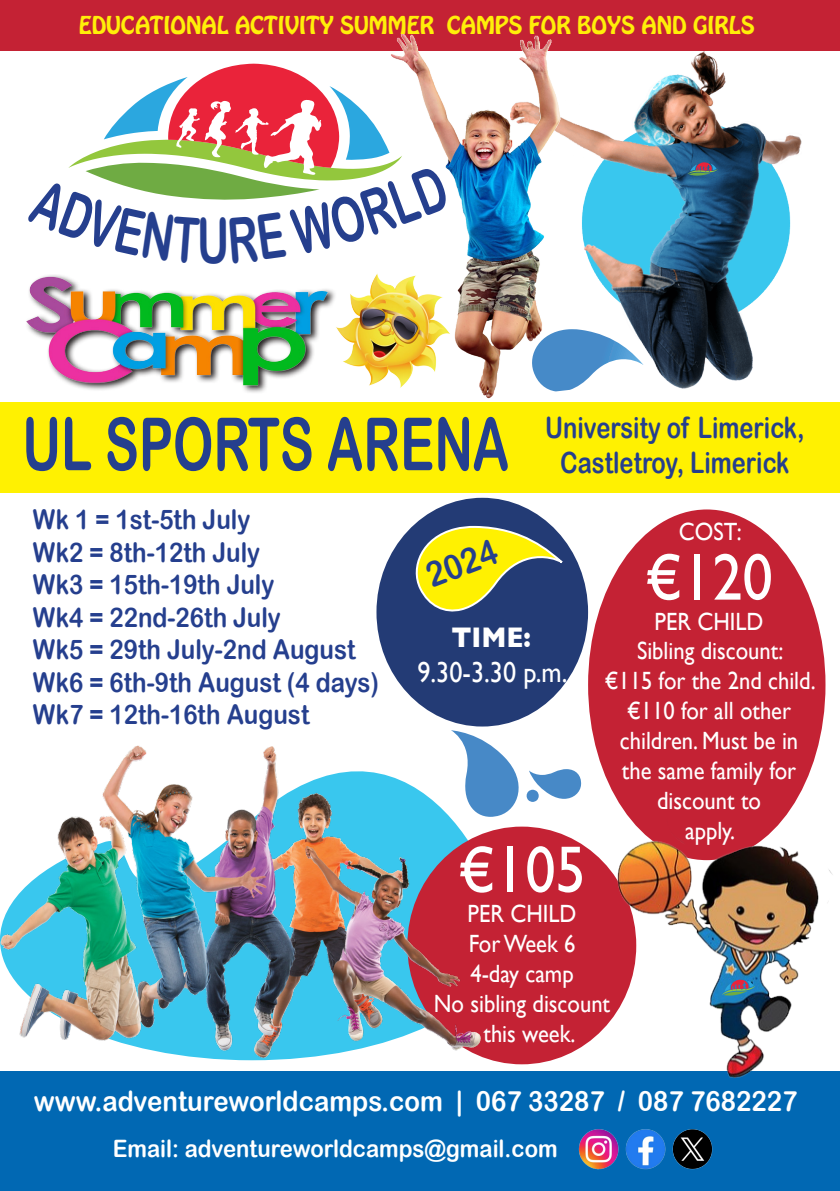
<style>
.page{position:relative;width:840px;height:1191px;background:#fff}
.page>*{position:absolute;margin:0;border:0;box-sizing:border-box;transform-origin:0 0}
.t1{font:73.2px "Arial Rounded MT Bold";color:#253f8e;scale:.7 1}
.t2{font:66.4px "Gill Sans";color:#fff;scale:.91 1}
.t3{font:62.2px "Arial Rounded MT Bold";color:#253f8e;scale:.68 1}
.t4{font:35px "Arial Rounded MT Bold";color:#253f8e;scale:.89 1}
.t5{font:29.2px "Arial Rounded MT Bold";color:#253f8e;scale:.81 1}
.t6{font:29px "Gill Sans";color:#fff;scale:.91 1}
.t7{font:700 29px "Gill Sans";color:#fff;scale:.91 1}
.t8{font:28px "Arial Rounded MT Bold";color:#fff;scale:.92 1}
.t9{font:27px/32.6px "Arial Rounded MT Bold";color:#253f8e;scale:.89 1}
.t10{font:25px/30px "Gill Sans";color:#fff;text-align:center;scale:.91 1}
.t11{font:24px "Arial Rounded MT Bold";color:#fff;scale:.92 1}
.t12{font:21.8px "Hobo Std";color:#ffef09}
</style>
<div class="page">
<div style="left:0;top:402px;width:839px;height:91px;background:#fff101"></div>
<div style="left:0;top:0;width:839px;height:51px;background:#c42234"></div>
<img style="left:718px;top:72px;width:83px;height:309px">
<img style="left:391px;top:33px;width:327px;height:366px">
<div style="left:0;top:1071px;width:839px;height:120px;background:#0168b3"></div>
<img style="left:578px;top:1129px;width:135px;height:41px">
<div style="left:587px;top:509px;width:238px;height:351px;background:#c42234;border-radius:50%"></div>
<div style="left:407px;top:826px;width:229px;height:238px;background:#c42234;border-radius:50%"></div>
<img style="left:603px;top:814px;width:230px;height:264px">
<svg style="left:527px;top:329px;width:116px;height:62px"></svg>
<svg style="left:451px;top:724px;width:131px;height:93px"></svg>
<svg style="left:720px;top:977px;width:36px;height:22px"></svg>
<svg style="left:686px;top:161px;width:32px;height:17px"></svg>
<img style="left:0;top:746px;width:480px;height:311px">
<img style="left:26px;top:275px;width:309px;height:116px">
<img style="left:336px;top:272px;width:114px;height:116px">
<div style="left:376px;top:498px;width:211px;height:228px;background:#233b75;border-radius:50%"></div>
<svg style="left:410px;top:525px;width:178px;height:88px"></svg>
<svg style="left:68px;top:64px;width:382px;height:199px"></svg>
<p class="t12" style="left:79px;top:10px;width:677px">EDUCATIONAL ACTIVITY SUMMER CAMPS FOR BOYS AND GIRLS</p>
<h3 class="t3" style="left:197px;top:204px;width:49px">U</h3>
<h1 class="t1" style="left:22px;top:401px;width:696px">UL SPORTS ARENA</h1>
<p class="t5" style="left:545px;top:410px;width:321px">University of Limerick,</p>
<p class="t5" style="left:560px;top:446px;width:284px">Castletroy, Limerick</p>
<p class="t9" style="left:33px;top:503px;width:390px">Wk 1 = 1st-5th July<br>Wk2 = 8th-12th July<br>Wk3 = 15th-19th July<br>Wk4 = 22nd-26th July<br>Wk5 = 29th July-2nd August<br>Wk6 = 6th-9th August (4 days)<br>Wk7 = 12th-16th August</p>
<p class="t10" style="left:678px;top:516px;width:71px">COST:</p>
<h2 class="t2" style="left:645px;top:538px;width:141px">€120</h2>
<p class="t10" style="left:604px;top:606px;width:233px">PER CHILD<br>Sibling discount:<br>€115 for the 2nd child. €110 for all other children. Must be in the same family for discount to<br>apply.</p>
<h3 class="t4" style="left:419px;top:557px;width:84px;rotate:-21deg">2024</h3>
<p class="t7" style="left:451px;top:614px;width:89px">TIME:</p>
<p class="t6" style="left:417px;top:655px;width:166px">9.30-3.30 p.m.</p>
<h2 class="t2" style="left:458px;top:830px;width:141px">€105</h2>
<p class="t10" style="left:433px;top:898px;width:195px">PER CHILD<br>For Week 6<br>4-day camp<br>No sibling discount this week.</p>
<p class="t8" style="left:34px;top:1084px;width:831px">www.adventureworldcamps.com | 067 33287 / 087 7682227</p>
<p class="t11" style="left:113px;top:1134px;width:484px">Email: adventureworldcamps@gmail.com</p>
</div>
